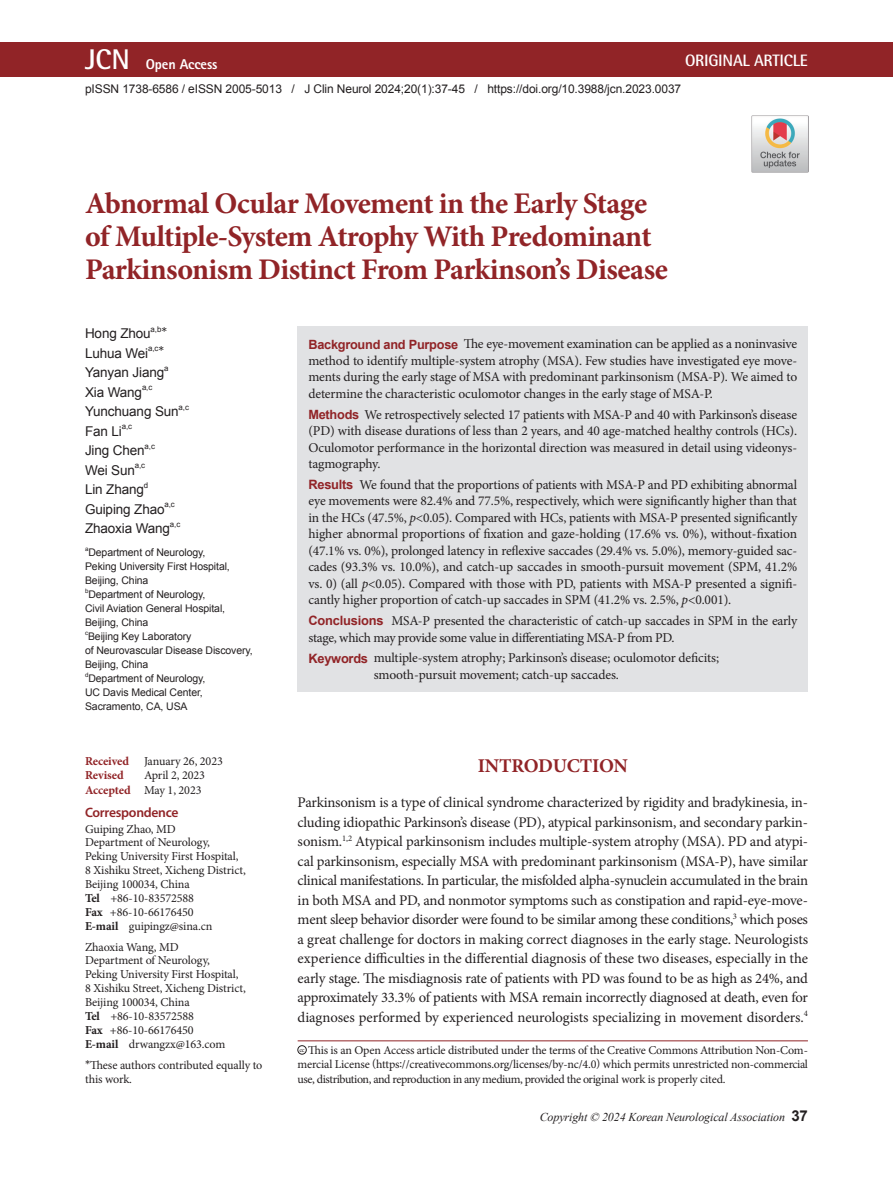
<style>
.page{position:relative;width:893px;height:1191px;background:#fff}
.page>*{position:absolute;margin:0;border:0;box-sizing:border-box;transform-origin:0 0}
.t1{font:700 30px/33px "Minion Pro";letter-spacing:-.02em;color:#912427}
.t2{font:700 19.5px "Minion Pro";letter-spacing:-.01em;color:#912427}
.t3{font:700 16.5px "Rotis Semi Sans Std";letter-spacing:-.015em;color:#fff}
.t4{font:14.7px/19.5px "Minion Pro";letter-spacing:-.005em;color:#231f20;text-align:justify}
.t5{font:800 14.25px "Rotis Sans Serif Std";letter-spacing:-.01em;color:#fff}
.t6{font:600 13.65px "Myriad Pro";letter-spacing:-.02em;color:#912427}
.t7{font:13.5px/16.5px "Minion Pro";letter-spacing:-.015em;color:#231f20;text-align:justify}
.t8{font:13.5px "Arial";letter-spacing:-.01em;color:#231f20}
.t9{font:12.15px/14px "Minion Pro";letter-spacing:-.01em;color:#231f20}
.t10{font:700 12.15px/14.4px "Minion Pro";color:#912427}
.t11{font:12px/14.4px "Minion Pro";letter-spacing:-.03em;color:#231f20;text-align:justify}
.t12{font:12px "Arial";letter-spacing:-.01em;color:#231f20}
.t13{font:italic 12px "Times New Roman";letter-spacing:-.01em;color:#231f20}
.t14{font:10.5px/14px "Arial";letter-spacing:-.01em;color:#231f20}
.t15{font:7.8px "Arial";color:#231f20}
.t16{font:6.15px "Arial";color:#231f20}
.s1{font-family:"Rotis Semi Sans Std";font-weight:700;font-size:28.5px}
.s2{font-family:"Century Gothic";font-size:13.5px}
.s3{font-weight:400;color:#231f20}
.s4{font-weight:700;color:#912427}
.s5{font-weight:700}
.s6{font-family:"Century Gothic"}
.s7{font-family:"Arial";font-weight:700;font-size:12.75px;color:#912427}
.s8{font-family:"Arial";font-weight:700;font-size:12.9px;color:#912427}
.s9{font-style:italic}
.s10{font-family:"Arial";font-weight:700;font-style:normal;font-size:15px}
</style>
<div class="page">
<div style="left:298px;top:326px;width:510px;height:366px;background:#e1e2e4"></div>
<hr style="left:298px;top:1040px;width:510px;height:1px;background:#912427">
<div style="left:298px;top:1045px;width:8px;height:9px;border:1px solid #231f20;border-radius:50%"></div>
<div style="left:0;top:43px;width:893px;height:34px;background:#912427"></div>
<img style="left:751px;top:115px;width:57px;height:58px">
<p class="t5" style="left:85px;top:55px;width:134px"><span class="s1">JCN</span> Open Access</p>
<p class="t3" style="left:685px;top:50px;width:124px">ORIGINAL ARTICLE</p>
<p class="t12" style="left:85px;top:81px;width:598px">pISSN 1738-6586 / eISSN 2005-5013 / J Clin Neurol 2024;20(1):37-45 / https://doi.org/10.3988/jcn.2023.0037</p>
<h1 class="t1" style="left:85px;top:186px;width:584px">Abnormal Ocular Movement in the Early Stage of Multiple-System Atrophy With Predominant<br>Parkinsonism Distinct From Parkinson’s Disease</h1>
<p class="t8" style="left:85px;top:324px;width:67px">Hong Zhou</p>
<p class="t15" style="left:151px;top:324px;width:18px">a,b<span class="s2">*</span></p>
<p class="t8" style="left:85px;top:344px;width:65px">Luhua Wei</p>
<p class="t15" style="left:148px;top:343px;width:18px">a,c<span class="s2">*</span></p>
<p class="t8" style="left:85px;top:363px;width:81px">Yanyan Jiang</p>
<p class="t15" style="left:164px;top:363px;width:6px">a</p>
<p class="t8" style="left:85px;top:383px;width:59px">Xia Wang</p>
<p class="t15" style="left:142px;top:382px;width:12px">a,c</p>
<p class="t8" style="left:85px;top:402px;width:95px">Yunchuang Sun</p>
<p class="t15" style="left:179px;top:402px;width:12px">a,c</p>
<p class="t8" style="left:85px;top:422px;width:38px">Fan Li</p>
<p class="t15" style="left:122px;top:421px;width:12px">a,c</p>
<p class="t8" style="left:85px;top:441px;width:61px">Jing Chen</p>
<p class="t15" style="left:145px;top:441px;width:12px">a,c</p>
<p class="t8" style="left:85px;top:461px;width:51px">Wei Sun</p>
<p class="t15" style="left:135px;top:460px;width:12px">a,c</p>
<p class="t8" style="left:85px;top:480px;width:60px">Lin Zhang</p>
<p class="t15" style="left:144px;top:480px;width:6px">d</p>
<p class="t8" style="left:85px;top:500px;width:81px">Guiping Zhao</p>
<p class="t15" style="left:164px;top:499px;width:12px">a,c</p>
<p class="t8" style="left:85px;top:519px;width:87px">Zhaoxia Wang</p>
<p class="t15" style="left:170px;top:519px;width:12px">a,c</p>
<p class="t16" style="left:85px;top:545px;width:5px">a</p>
<p class="t14" style="left:85px;top:546px;width:146px;text-indent:3px">Department of Neurology,<br>Peking University First Hospital,<br>Beijing, China</p>
<p class="t16" style="left:85px;top:587px;width:5px">b</p>
<p class="t14" style="left:85px;top:588px;width:142px;text-indent:3px">Department of Neurology,<br>Civil Aviation General Hospital,<br>Beijing, China</p>
<p class="t16" style="left:85px;top:629px;width:5px">c</p>
<p class="t14" style="left:85px;top:629px;width:169px">Beijing Key Laboratory<br>of Neurovascular Disease Discovery,<br>Beijing, China</p>
<p class="t16" style="left:85px;top:671px;width:5px">d</p>
<p class="t14" style="left:85px;top:671px;width:122px;text-indent:3px">Department of Neurology,<br>UC Davis Medical Center,<br>Sacramento, CA, USA</p>
<p class="t10" style="left:85px;top:753px;width:139px">Received <span class="s3">January 26, 2023<br></span>Revised</p>
<p class="t9" style="left:85px;top:768px;width:122px;line-height:15.1px;text-align:right">April 2, 2023<br><span class="s4">Accepted</span> May 1, 2023</p>
<p class="t6" style="left:85px;top:803px;width:95px">Correspondence</p>
<p class="t9" style="left:85px;top:821px;width:162px">Guiping Zhao, MD<br>Department of Neurology,<br>Peking University First Hospital,<br>8 Xishiku Street, Xicheng District,<br>Beijing 100034, China<br><span class="s5">Tel</span> +86-10-83572588<br><span class="s5">Fax</span> +86-10-66176450<br><span class="s5">E-mail</span> guipingz@sina.cn</p>
<p class="t9" style="left:85px;top:939px;width:162px">Zhaoxia Wang, MD<br>Department of Neurology,<br>Peking University First Hospital,<br>8 Xishiku Street, Xicheng District,<br>Beijing 100034, China<br><span class="s5">Tel</span> +86-10-83572588<br><span class="s5">Fax</span> +86-10-66176450<br><span class="s5">E-mail</span> drwangzx@163.com</p>
<p class="t9" style="left:85px;top:1057px;width:179px"><span class="s6">*</span>These authors contributed equally to this work.</p>
<p class="t7" style="left:308px;top:336px;width:490px"><span class="s7">Background and Purpose</span> The eye-movement examination can be applied as a noninvasive method to identify multiple-system atrophy (MSA). Few studies have investigated eye move&shy;ments during the early stage of MSA with predominant parkinsonism (MSA-P). We aimed to determine the characteristic oculomotor changes in the early stage of MSA-P.</p>
<p class="t7" style="left:308px;top:406px;width:490px"><span class="s7">Methods</span> We retrospectively selected 17 patients with MSA-P and 40 with Parkinson’s disease (PD) with disease durations of less than 2 years, and 40 age-matched healthy controls (HCs).<br>Oculomotor performance in the horizontal direction was measured in detail using videonys&shy;tagmography.</p>
<p class="t7" style="left:308px;top:476px;width:490px"><span class="s8">Results</span> We found that the proportions of patients with MSA-P and PD exhibiting abnormal eye movements were 82.4% and 77.5%, respectively, which were significantly higher than that in the HCs (47.5%, <span class="s9">p</span>&lt;0.05). Compared with HCs, patients with MSA-P presented significantly higher abnormal proportions of fixation and gaze-holding (17.6% vs. 0%), without-fixation (47.1% vs. 0%), prolonged latency in reflexive saccades (29.4% vs. 5.0%), memory-guided sac&shy;cades (93.3% vs. 10.0%), and catch-up saccades in smooth-pursuit movement (SPM, 41.2% vs. 0) (all <span class="s9">p</span>&lt;0.05). Compared with those with PD, patients with MSA-P presented a signifi&shy;cantly higher proportion of catch-up saccades in SPM (41.2% vs. 2.5%, <span class="s9">p</span>&lt;0.001).</p>
<p class="t7" style="left:308px;top:612px;width:490px;line-height:17px"><span class="s8">Conclusions</span> MSA-P presented the characteristic of catch-up saccades in SPM in the early stage, which may provide some value in differentiating MSA-P from PD.</p>
<p class="t7" style="left:374px;top:650px;width:347px;text-indent:-65px"><span class="s8">Keywords</span> multiple-system atrophy; Parkinson’s disease; oculomotor deficits; smooth-pursuit movement; catch-up saccades.</p>
<h2 class="t2" style="left:478px;top:752px;width:152px">INTRODUCTION</h2>
<p class="t4" style="left:298px;top:792px;width:512px">Parkinsonism is a type of clinical syndrome characterized by rigidity and bradykinesia, in&shy;cluding idiopathic Parkinson’s disease (PD), atypical parkinsonism, and secondary parkin&shy;sonism.<sup>1,2</sup> Atypical parkinsonism includes multiple-system atrophy (MSA). PD and atypi&shy;cal parkinsonism, especially MSA with predominant parkinsonism (MSA-P), have similar clinical manifestations. In particular, the misfolded alpha-synuclein accumulated in the brain in both MSA and PD, and nonmotor symptoms such as constipation and rapid-eye-move&shy;ment sleep behavior disorder were found to be similar among these conditions,<sup>3</sup> which poses a great challenge for doctors in making correct diagnoses in the early stage. Neurologists experience difficulties in the differential diagnosis of these two diseases, especially in the early stage. The misdiagnosis rate of patients with PD was found to be as high as 24%, and approximately 33.3% of patients with MSA remain incorrectly diagnosed at death, even for diagnoses performed by experienced neurologists specializing in movement disorders.<sup>4</sup></p>
<p class="t11" style="left:298px;top:1042px;width:512px"><sup>cc</sup> This is an Open Access article distributed under the terms of the Creative Commons Attribution Non-Com&shy;mercial License (https://creativecommons.org/licenses/by-nc/4.0) which permits unrestricted non-commercial use, distribution, and reproduction in any medium, provided the original work is properly cited.</p>
<p class="t13" style="left:540px;top:1108px;width:270px">Copyright © 2024 Korean Neurological Association <span class="s10">37</span></p>
</div>
